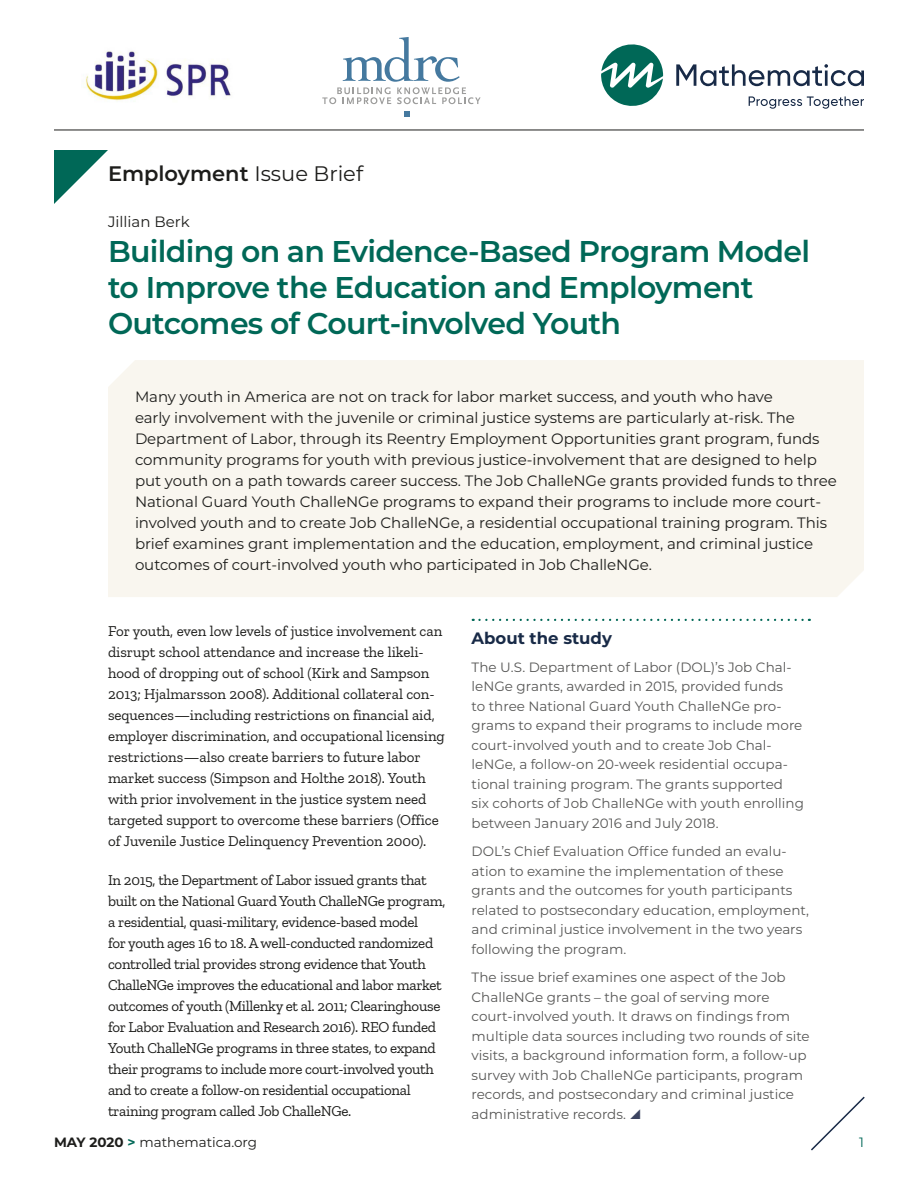
<style>
.page{position:relative;width:918px;height:1188px;background:#fff}
.page>*{position:absolute;margin:0;border:0;box-sizing:border-box;transform-origin:0 0}
.t1{font:600 30px/36px "Montserrat";letter-spacing:-.025em;color:#006857}
.t2{font:600 21px "Montserrat";color:#1d1d1b}
.t3{font:700 16.5px "Montserrat";color:#182a47}
.t4{font:15px/21px "Montserrat";letter-spacing:-.005em;color:#1d1d1b}
.t5{font:15px/21px "Zilla Slab";letter-spacing:-.02em;color:#1d1d1b}
.t6{font:15px/21px "Zilla Slab";color:#1d1d1b}
.t7{font:13.5px/19.5px "Montserrat";color:#575756}
.t8{font:13.5px "Montserrat";color:#1d1d1b}
.t9{font:13.5px "Montserrat";color:#006857}
.s1{font-weight:400}
.s2{font-weight:700}
.s3{font-weight:700;color:#006857}
</style>
<div class="page">
<svg style="left:811px;top:1096px;width:54px;height:55px"></svg>
<hr style="left:54px;top:130px;width:810px;height:1px;background:#1d1d1b">
<svg style="left:54px;top:150px;width:54px;height:54px"></svg>
<svg style="left:601px;top:44px;width:62px;height:62px"></svg>
<svg style="left:676px;top:64px;width:188px;height:22px"></svg>
<svg style="left:749px;top:96px;width:115px;height:13px"></svg>
<div style="left:108px;top:360px;width:756px;height:237px;background:#f9f6ef"></div>
<svg style="left:473px;top:619px;width:337px;height:2px"></svg>
<svg style="left:322px;top:37px;width:159px;height:67px"></svg>
<svg style="left:405px;top:112px;width:5px;height:5px"></svg>
<img style="left:84px;top:51px;width:147px;height:50px">
<p class="t2" style="left:108px;top:159px;width:257px">Employment <span class="s1">Issue Brief</span></p>
<p class="t4" style="left:108px;top:211px;width:83px">Jillian Berk</p>
<h1 class="t1" style="left:108px;top:232px;width:704px">Building on an Evidence-Based Program Model to Improve the Education and Employment<br>Outcomes of Court-involved Youth</h1>
<p class="t4" style="left:135px;top:385px;width:703px">Many youth in America are not on track for labor market success, and youth who have<br>early involvement with the juvenile or criminal justice systems are particularly at-risk. The Department of Labor, through its Reentry Employment Opportunities grant program, funds community programs for youth with previous justice-involvement that are designed to help put youth on a path towards career success. The Job ChalleNGe grants provided funds to three National Guard Youth ChalleNGe programs to expand their programs to include more court&shy;involved youth and to create Job ChalleNGe, a residential occupational training program. This brief examines grant implementation and the education, employment, and criminal justice outcomes of court-involved youth who participated in Job ChalleNGe.</p>
<p class="t6" style="left:108px;top:621px;width:338px">For youth, even low levels of justice involvement can disrupt school attendance and increase the likeli&shy;hood of dropping out of school (Kirk and Sampson 2013; Hjalmarsson 2008). Additional collateral con&shy;sequences—including restrictions on financial aid, employer discrimination, and occupational licensing restrictions—also create barriers to future labor market success (Simpson and Holthe 2018). Youth with prior involvement in the justice system need targeted support to overcome these barriers (Office of Juvenile Justice Delinquency Prevention 2000).</p>
<p class="t5" style="left:108px;top:870px;width:339px">In 2015, the Department of Labor issued grants that built on the National Guard Youth ChalleNGe program, a residential, quasi-military, evidence-based model<br>for youth ages 16 to 18. A well-conducted randomized controlled trial provides strong evidence that Youth ChalleNGe improves the educational and labor market outcomes of youth (Millenky et al. 2011; Clearinghouse for Labor Evaluation and Research 2016). REO funded Youth ChalleNGe programs in three states, to expand their programs to include more court-involved youth and to create a follow-on residential occupational training program called Job ChalleNGe.</p>
<h2 class="t3" style="left:472px;top:626px;width:142px">About the study</h2>
<p class="t7" style="left:472px;top:657px;width:334px">The U.S. Department of Labor (DOL)’s Job Chal&shy;leNGe grants, awarded in 2015, provided funds<br>to three National Guard Youth ChalleNGe pro&shy;grams to expand their programs to include more court-involved youth and to create Job Chal&shy;leNGe, a follow-on 20-week residential occupa&shy;tional training program. The grants supported<br>six cohorts of Job ChalleNGe with youth enrolling between January 2016 and July 2018.</p>
<p class="t7" style="left:472px;top:841px;width:339px">DOL’s Chief Evaluation Office funded an evalu&shy;ation to examine the implementation of these grants and the outcomes for youth participants related to postsecondary education, employment, and criminal justice involvement in the two years following the program.</p>
<p class="t7" style="left:472px;top:967px;width:340px">The issue brief examines one aspect of the Job ChalleNGe grants – the goal of serving more court-involved youth. It draws on findings from multiple data sources including two rounds of site visits, a background information form, a follow-up survey with Job ChalleNGe participants, program records, and postsecondary and criminal justice administrative records.</p>
<p class="t8" style="left:54px;top:1133px;width:205px"><span class="s2">MAY 2020</span> <span class="s3">&gt;</span> mathematica.org</p>
<p class="t9" style="left:859px;top:1133px;width:6px">1</p>
</div>
